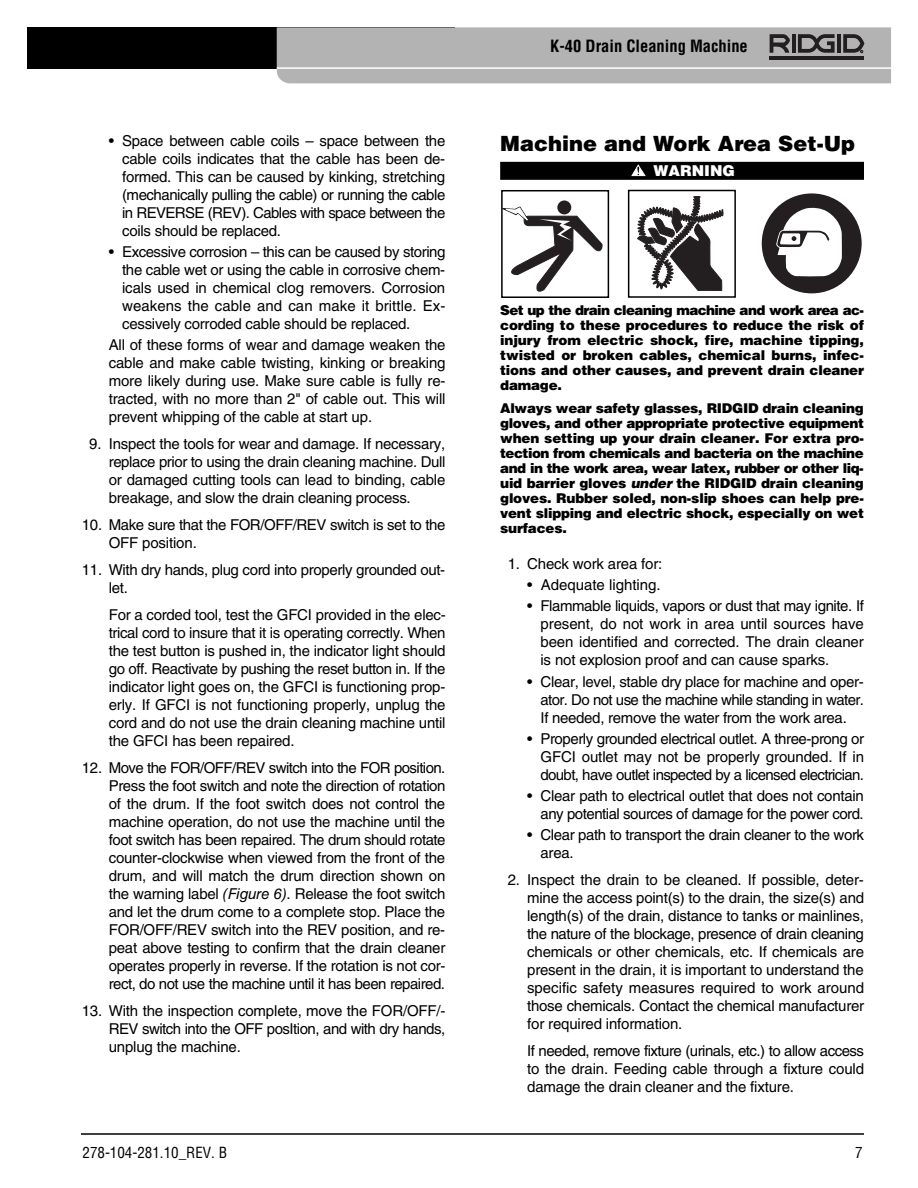
<style>
.page{position:relative;width:918px;height:1188px;background:#fff}
.page>*{position:absolute;margin:0;border:0;box-sizing:border-box;transform-origin:0 0}
.t1{font:900 21px "Helvetica LT Std";color:#000}
.t2{font:700 condensed 16.5px "Helvetica LT Std";color:#000}
.t3{font:15px/18px "Helvetica LT Std";letter-spacing:-.015em;color:#000;text-align:justify}
.t4{font:condensed 15px "Helvetica LT Std";color:#000}
.t5{font:900 15px "Helvetica LT Std";color:#fff}
.t6{font:900 13.5px/15px "Helvetica LT Std";letter-spacing:-.015em;color:#000;text-align:justify}
.s1{font-style:italic}
</style>
<div class="page">
<hr style="left:81px;top:1133px;width:783px;height:2px;background:#000">
<div style="left:500px;top:162px;width:364px;height:18px;background:#000"></div>
<svg style="left:632px;top:165px;width:13px;height:11px"></svg>
<div style="left:27px;top:28px;width:428px;height:41px;background:#000"></div>
<svg style="left:277px;top:27px;width:614px;height:56px;background:#afafaf"></svg>
<svg style="left:762px;top:193px;width:100px;height:100px"></svg>
<svg style="left:638px;top:196px;width:85px;height:95px"></svg>
<div style="left:628px;top:190px;width:108px;height:108px;border:2px solid #000"></div>
<svg style="left:504px;top:200px;width:98px;height:91px"></svg>
<div style="left:501px;top:190px;width:108px;height:108px;border:2px solid #000"></div>
<p class="t3" style="left:122px;top:133px;width:325px;text-indent:-13px">• Space between cable coils – space between the cable coils indicates that the cable has been de - formed. This can be caused by kinking, stretching (mechanically pulling the cable) or running the cable in REVERSE (REV). Cables with space between the coils should be replaced.</p>
<p class="t3" style="left:122px;top:244px;width:325px;text-indent:-13px">• Excessive corrosion – this can be caused by storing the cable wet or using the cable in corrosive chem&shy;icals used in chemical clog removers. Corrosion weakens the cable and can make it brittle. Ex - cessively corroded cable should be replaced.</p>
<p class="t3" style="left:109px;top:337px;width:338px">All of these forms of wear and damage weaken the cable and make cable twisting, kinking or breaking more likely during use. Make sure cable is fully re&shy;tracted, with no more than 2" of cable out. This will prevent whipping of the cable at start up.</p>
<p class="t3" style="left:109px;top:436px;width:338px;text-indent:-20px">9. Inspect the tools for wear and damage. If necessary, replace prior to using the drain cleaning machine. Dull or damaged cutting tools can lead to binding, cable breakage, and slow the drain cleaning process.</p>
<p class="t3" style="left:109px;top:517px;width:338px;text-indent:-27px">10. Make sure that the FOR/OFF/REV switch is set to the<br>OFF position.</p>
<p class="t3" style="left:109px;top:562px;width:338px;text-indent:-27px">11. With dry hands, plug cord into properly grounded out&shy;let.</p>
<p class="t3" style="left:109px;top:607px;width:338px">For a corded tool, test the GFCI provided in the elec&shy;trical cord to insure that it is operating correctly. When the test button is pushed in, the indicator light should go off. Reactivate by pushing the reset button in. If the indicator light goes on, the GFCI is functioning prop&shy;erly. If GFCI is not functioning properly, unplug the cord and do not use the drain cleaning machine until the GFCI has been repaired.</p>
<p class="t3" style="left:109px;top:760px;width:338px;text-indent:-27px">12. Move the FOR/OFF/REV switch into the FOR position.<br>Press the foot switch and note the direction of rotation of the drum. If the foot switch does not control the machine operation, do not use the machine until the foot switch has been repaired. The drum should rotate counter-clockwise when viewed from the front of the drum, and will match the drum direction shown on the warning label <span class="s1">(Figure 6)</span>. Release the foot switch and let the drum come to a complete stop. Place the FOR/OFF/REV switch into the REV position, and re&shy;peat above testing to confirm that the drain cleaner operates properly in reverse. If the rotation is not cor&shy;rect, do not use the machine until it has been repaired.</p>
<p class="t3" style="left:109px;top:1003px;width:338px;text-indent:-27px">13. With the inspection complete, move the FOR/OFF/ - REV switch into the OFF posItion, and with dry hands, unplug the machine.</p>
<p class="t2" style="left:550px;top:40px;width:199px">K-40 Drain Cleaning Machine</p>
<h1 class="t1" style="left:500px;top:136px;width:357px">Machine and Work Area Set-Up</h1>
<p class="t5" style="left:653px;top:165px;width:83px">WARNING</p>
<p class="t6" style="left:500px;top:304px;width:365px">Set up the drain cleaning machine and work area ac&shy;cording to these procedures to reduce the risk of injury from electric shock, fire, machine tipping, twisted or broken cables, chemical burns, infec&shy;tions and other causes, and prevent drain cleaner damage.</p>
<p class="t6" style="left:500px;top:402px;width:365px">Always wear safety glasses, RIDGID drain cleaning gloves, and other appropriate protective e quip ment when setting up your drain cleaner. For extra pro&shy;tection from chemicals and bacteria on the machine and in the work area, wear latex, rubber or other liq&shy;uid barrier gloves <span class="s1">under</span> the RIDGID drain cleaning gloves. Rubber soled, non-slip shoes can help pre&shy;vent slipping and electric shock, especially on wet surfaces.</p>
<p class="t3" style="left:508px;top:556px;width:156px">1. Check work area for:</p>
<p class="t3" style="left:527px;top:577px;width:135px">• Adequate lighting.</p>
<p class="t3" style="left:540px;top:599px;width:325px;text-indent:-13px">• Flammable liquids, vapors or dust that may ignite. If present, do not work in area until sources have been identified and corrected. The drain cleaner is not explosion proof and can cause sparks.</p>
<p class="t3" style="left:540px;top:674px;width:325px;text-indent:-13px">• Clear, level, stable dry place for machine and oper&shy;ator. Do not use the machine while standing in water.<br>If needed, remove the water from the work area.</p>
<p class="t3" style="left:541px;top:731px;width:325px;text-indent:-13px">• Properly grounded electrical outlet. A three-prong or GFCI outlet may not be properly grounded. If in doubt, have outlet inspected by a licensed electrician.</p>
<p class="t3" style="left:527px;top:788px;width:338px;text-align:right">• Clear path to electrical outlet that does not contain any potential sources of damage for the power cord.</p>
<p class="t3" style="left:541px;top:828px;width:325px;text-indent:-13px">• Clear path to transport the drain cleaner to the work area.</p>
<p class="t3" style="left:527px;top:873px;width:339px;text-indent:-20px">2. Inspect the drain to be cleaned. If possible, deter&shy;mine the access point(s) to the drain, the size(s) and length(s) of the drain, distance to tanks or mainlines, the nature of the blockage, presence of drain cleaning chemicals or other chemicals, etc. If chemicals are present in the drain, it is important to understand the specific safety measures required to work around those chemicals. Contact the chemical manufacturer for required information.</p>
<p class="t3" style="left:527px;top:1044px;width:338px">If needed, remove fixture (urinals, etc.) to allow access to the drain. Feeding cable through a fixture could damage the drain cleaner and the fixture.</p>
<p class="t4" style="left:82px;top:1146px;width:146px">278-104-281.10_REV. B</p>
<p class="t4" style="left:855px;top:1146px;width:9px">7</p>
</div>
